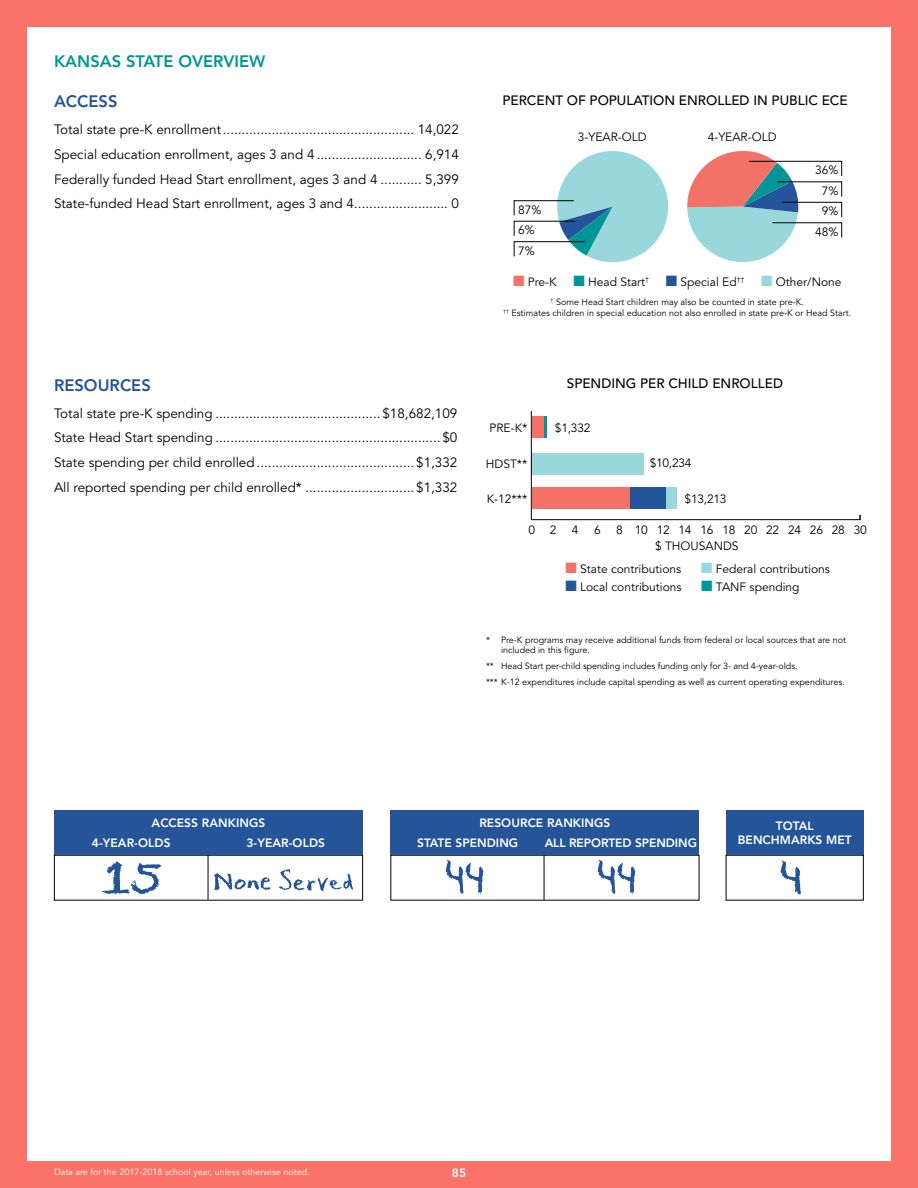
<style>
.page{position:relative;width:918px;height:1188px;background:#fa7268}
.page>*{position:absolute;margin:0;border:0;box-sizing:border-box;transform-origin:0 0}
.t1{font:800 16.5px "Avenir";color:#009698}
.t2{font:800 16.5px "Avenir";color:#255498}
.t3{font:13.5px/24.6px "Avenir";color:#000;text-align:justify}
.t4{font:500 13.5px "Avenir";color:#000}
.t5{font:12px/20.4px "Avenir";color:#000}
.t6{font:800 12px/20.1px "Avenir";letter-spacing:.005em;color:#fff}
.t7{font:12px "Avenir";letter-spacing:-.02em;color:#000}
.t8{font:9px/10.5px "Avenir";color:#000}
.t9{font:9px "Avenir";color:#fff}
.s1{color:#f37268}
.s2{color:#009698}
.s3{color:#245499}
.s4{color:#98d7dc}
</style>
<div class="page">
<div style="left:27px;top:27px;width:864px;height:1134px;background:#fff"></div>
<svg style="left:513px;top:151px;width:156px;height:112px"></svg>
<svg style="left:687px;top:151px;width:155px;height:111px"></svg>
<hr style="left:543px;top:417px;width:3px;height:21px;background:#009698">
<div style="left:532px;top:453px;width:112px;height:21px;background:#98d7dc"></div>
<div style="left:665px;top:487px;width:12px;height:22px;background:#98d7dc"></div>
<div style="left:629px;top:487px;width:36px;height:22px;background:#245499"></div>
<div style="left:532px;top:417px;width:11px;height:21px;background:#f37268"></div>
<div style="left:532px;top:487px;width:97px;height:22px;background:#f37268"></div>
<hr style="left:531px;top:519px;width:329px;height:1px;background:#000">
<hr style="left:531px;top:411px;width:1px;height:109px;background:#000">
<hr style="left:208px;top:853px;width:1px;height:47px;background:#000">
<hr style="left:544px;top:854px;width:1px;height:46px;background:#000">
<div style="left:54px;top:810px;width:309px;height:45px;background:#255498"></div>
<div style="left:390px;top:810px;width:309px;height:45px;background:#255498"></div>
<div style="left:726px;top:810px;width:138px;height:45px;background:#255498"></div>
<svg style="left:214px;top:873px;width:57px;height:18px"></svg>
<svg style="left:279px;top:869px;width:74px;height:22px"></svg>
<svg style="left:781px;top:860px;width:20px;height:35px"></svg>
<svg style="left:102px;top:861px;width:59px;height:33px"></svg>
<svg style="left:446px;top:860px;width:37px;height:35px"></svg>
<svg style="left:598px;top:860px;width:37px;height:35px"></svg>
<p class="t1" style="left:54px;top:51px;width:213px">KANSAS STATE OVERVIEW</p>
<p class="t2" style="left:54px;top:92px;width:65px">ACCESS</p>
<p class="t3" style="left:54px;top:118px;width:406px">Total state pre-K enrollment................................................... 14,022<br>Special education enrollment, ages 3 and 4 ............................ 6,914<br>Federally funded Head Start enrollment, ages 3 and 4 ........... 5,399<br>State-funded Head Start enrollment, ages 3 and 4......................... 0</p>
<p class="t2" style="left:54px;top:375px;width:98px">RESOURCES</p>
<p class="t3" style="left:54px;top:401px;width:405px">Total state pre-K spending ............................................ $18,682,109<br>State Head Start spending ............................................................ $0<br>State spending per child enrolled.......................................... $1,332<br>All reported spending per child enrolled* ............................. $1,332</p>
<p class="t4" style="left:502px;top:92px;width:347px">PERCENT OF POPULATION ENROLLED IN PUBLIC ECE</p>
<p class="t5" style="left:578px;top:127px;width:70px">3-YEAR-OLD</p>
<p class="t5" style="left:708px;top:127px;width:70px">4-YEAR-OLD</p>
<p class="t5" style="left:815px;top:160px;width:25px">36%</p>
<p class="t5" style="left:822px;top:181px;width:18px">7%</p>
<p class="t5" style="left:518px;top:200px;width:25px">87%<br>6%<br>7%</p>
<p class="t5" style="left:815px;top:201px;width:25px;text-align:center">9%<br>48%</p>
<p class="t5" style="left:513px;top:272px;width:330px"><span class="s1">■</span> Pre-K <span class="s2">■</span> Head Start<sup>†</sup> <span class="s3">■</span> Special Ed<sup>††</sup> <span class="s4">■</span> Other/None</p>
<p class="t8" style="left:503px;top:297px;width:350px;text-align:center"><sup>†</sup> Some Head Start children may also be counted in state pre-K.<br><sup>††</sup> Estimates children in special education not also enrolled in state pre-K or Head Start.</p>
<p class="t5" style="left:490px;top:418px;width:40px">PRE-K*</p>
<p class="t5" style="left:486px;top:454px;width:43px">HDST**</p>
<p class="t5" style="left:487px;top:489px;width:42px">K-12***</p>
<p class="t4" style="left:567px;top:376px;width:218px">SPENDING PER CHILD ENROLLED</p>
<p class="t5" style="left:555px;top:418px;width:37px">$1,332</p>
<p class="t5" style="left:650px;top:453px;width:43px">$10,234</p>
<p class="t5" style="left:685px;top:489px;width:43px">$13,213</p>
<p class="t5" style="left:528px;top:520px;width:30px">0 2</p>
<p class="t5" style="left:572px;top:520px;width:8px">4</p>
<p class="t5" style="left:594px;top:520px;width:8px">6</p>
<p class="t7" style="left:616px;top:523px;width:252px">8 10 12 14 16 18 20 22 24 26 28 30</p>
<p class="t5" style="left:655px;top:536px;width:85px">$ THOUSANDS</p>
<p class="t5" style="left:565px;top:559px;width:117px"><span class="s1">■</span> State contributions</p>
<p class="t5" style="left:565px;top:577px;width:118px"><span class="s3">■</span> Local contributions</p>
<p class="t5" style="left:701px;top:559px;width:130px"><span class="s4">■</span> Federal contributions</p>
<p class="t5" style="left:701px;top:577px;width:100px"><span class="s2">■</span> TANF spending</p>
<p class="t8" style="left:501px;top:635px;width:347px;text-indent:-15px">* Pre-K programs may receive additional funds from federal or local sources that are not included in this figure.</p>
<p class="t8" style="left:486px;top:659px;width:360px;line-height:15.9px">** Head Start per-child spending includes funding only for 3- and 4-year-olds.<br>*** K-12 expenditures include capital spending as well as current operating expenditures.</p>
<p class="t6" style="left:92px;top:813px;width:175px;text-indent:60px">ACCESS RANKINGS<br>4-YEAR-OLDS</p>
<p class="t6" style="left:246px;top:833px;width:80px">3-YEAR-OLDS</p>
<p class="t6" style="left:417px;top:813px;width:195px;text-indent:62px">RESOURCE RANKINGS<br>STATE SPENDING</p>
<p class="t6" style="left:545px;top:833px;width:154px">ALL REPORTED SPENDING</p>
<p class="t6" style="left:738px;top:820px;width:115px;line-height:13.5px;text-align:center">TOTAL<br>BENCHMARKS MET</p>
<p class="t9" style="left:54px;top:1167px;width:257px">Data are for the 2017-2018 school year, unless otherwise noted.</p>
<p class="t6" style="left:452px;top:1162px;width:16px">85</p>
</div>
